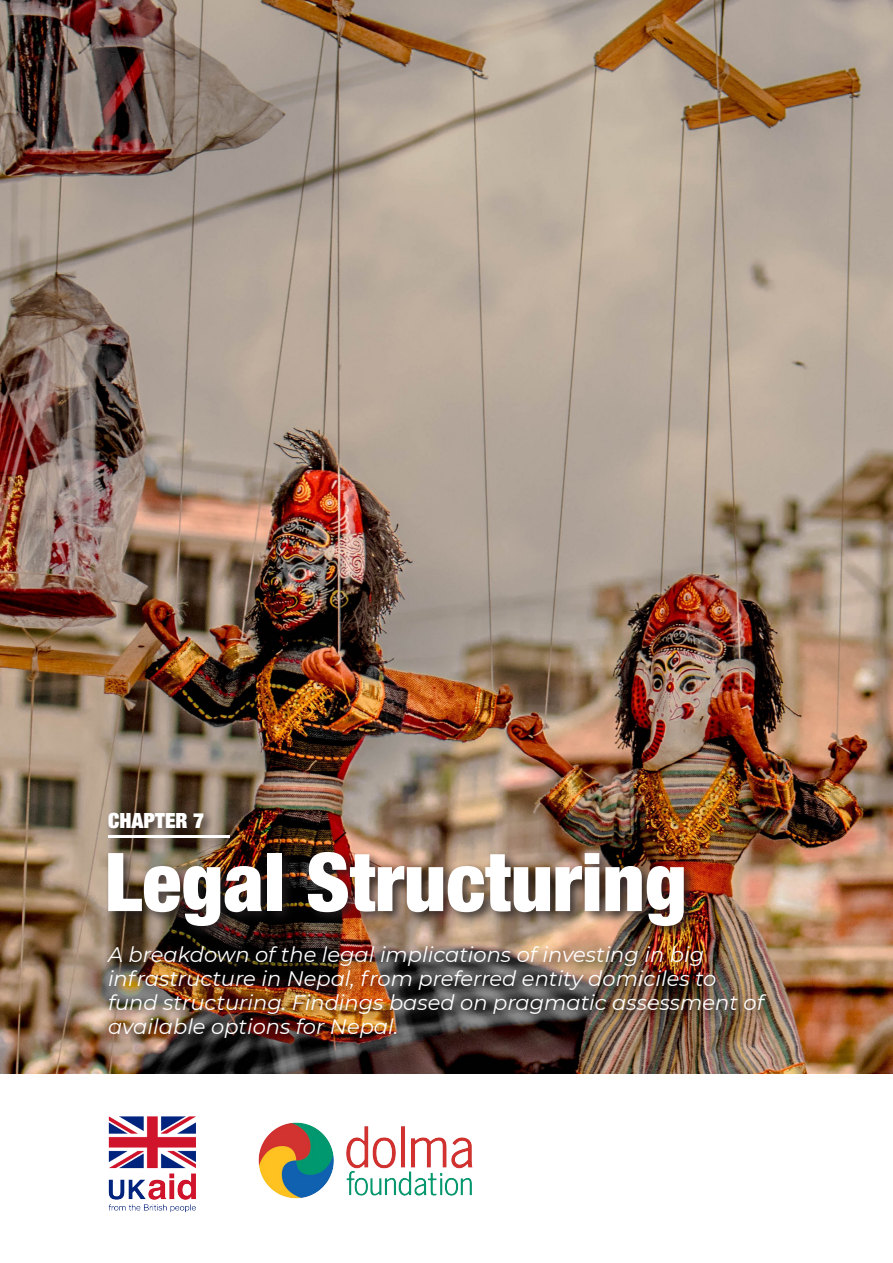
<style>
.page{position:relative;width:893px;height:1263px;background:#fff}
.page>*{position:absolute;margin:0;border:0;box-sizing:border-box;transform-origin:0 0}
.t1{font:900 condensed 81.15px "Helvetica Neue";color:#fff}
.t2{font:italic 21px/24px "Montserrat";color:#fff}
.t3{font:900 expanded 21px "Helvetica Neue";color:#fff}
</style>
<div class="page">
<img style="left:0;top:0;width:893px;height:1073px">
<div style="left:105px;top:849px;width:592px;height:90px;background:#231f20;opacity:.75"></div>
<div style="left:105px;top:809px;width:111px;height:32px;background:#231f20;opacity:.75"></div>
<img style="left:258px;top:1122px;width:215px;height:77px">
<img style="left:108px;top:1116px;width:87px;height:97px">
<div style="left:105px;top:832px;width:137px;height:19px;background:#231f20;opacity:.75"></div>
<hr style="left:108px;top:835px;width:122px;height:3px;background:#fff">
<div style="left:104px;top:943px;width:675px;height:107px;background:#231f20;opacity:.75"></div>
<p class="t3" style="left:108px;top:807px;width:97px">CHAPTER 7</p>
<h1 class="t1" style="left:105px;top:832px;width:584px">Legal Structuring</h1>
<p class="t2" style="left:108px;top:942px;width:657px">A breakdown of the legal implications of investing in big infrastructure in Nepal, from preferred entity domiciles to fund structuring. Findings based on pragmatic assessment of available options for Nepal.</p>
</div>
